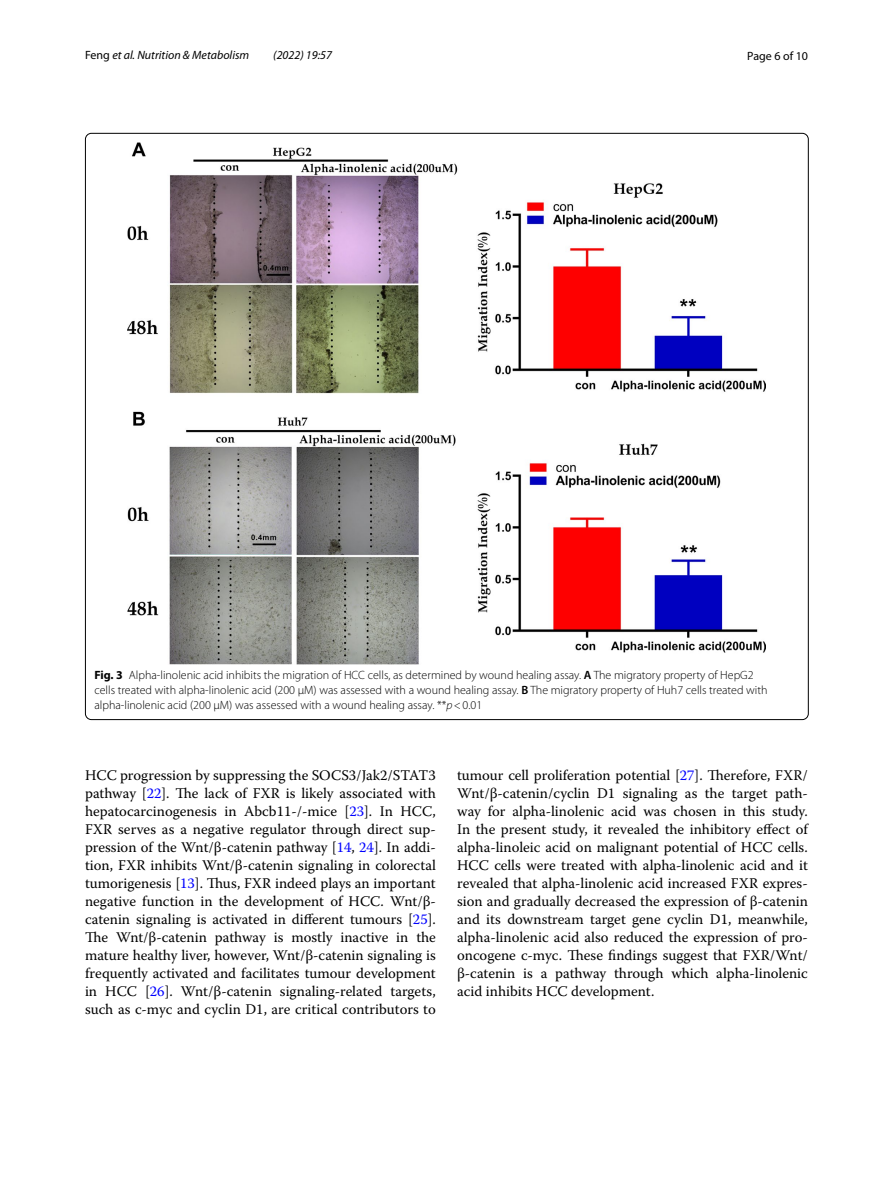
<style>
.page{position:relative;width:893px;height:1187px;background:#fff}
.page>*{position:absolute;margin:0;border:0;box-sizing:border-box;transform-origin:0 0}
.t1{font:14.7px/18px "Warnock Pro";color:#000;text-align:justify}
.t2{font:300 12px/15px "Myriad Pro";color:#000}
.t3{font:italic 12px "Myriad Pro";color:#000}
.t4{font:12px "Myriad Pro";color:#000}
.s1{font-style:normal}
.s2{font-weight:700}
.s3{font-weight:600}
.s4{font-style:italic}
.s5{color:#00f}
</style>
<div class="page">
<img style="left:128px;top:142px;width:638px;height:522px">
<p class="t3" style="left:85px;top:48px;width:166px"><span class="s1">Feng</span> et al. Nutrition &amp; Metabolism</p>
<p class="t3" style="left:273px;top:48px;width:60px">(2022) 19:57</p>
<p class="t4" style="left:747px;top:48px;width:62px">Page 6 of 10</p>
<p class="t2" style="left:94px;top:668px;width:675px"><span class="s2">Fig. 3</span> Alpha-linolenic acid inhibits the migration of HCC cells, as determined by wound healing assay. <span class="s3">A</span> The migratory property of HepG2 cells treated with alpha-linolenic acid (200 µM) was assessed with a wound healing assay. <span class="s3">B</span> The migratory property of Huh7 cells treated with alpha-linolenic acid (200 µM) was assessed with a wound healing assay. **<span class="s4">p</span>&lt;0.01</p>
<p class="t1" style="left:85px;top:766px;width:352px">HCC progression by suppressing the SOCS3/Jak2/STAT3 pathway [<span class="s5">22</span>]. The lack of FXR is likely associated with hepatocarcinogenesis in Abcb11-/-mice [<span class="s5">23</span>]. In HCC, FXR serves as a negative regulator through direct sup&shy;pression of the Wnt/β-catenin pathway [<span class="s5">14</span>, <span class="s5">24</span>]. In addi&shy;tion, FXR inhibits Wnt/β-catenin signaling in colorectal tumorigenesis [<span class="s5">13</span>]. Thus, FXR indeed plays an important negative function in the development of HCC. Wnt/β&shy;catenin signaling is activated in different tumours [<span class="s5">25</span>].<br>The Wnt/β-catenin pathway is mostly inactive in the mature healthy liver, however, Wnt/β-catenin signaling is frequently activated and facilitates tumour development in HCC [<span class="s5">26</span>]. Wnt/β-catenin signaling-related targets, such as c-myc and cyclin D1, are critical contributors to</p>
<p class="t1" style="left:457px;top:766px;width:352px">tumour cell proliferation potential [<span class="s5">27</span>]. Therefore, FXR/ Wnt/β-catenin/cyclin D1 signaling as the target path&shy;way for alpha-linolenic acid was chosen in this study.<br>In the present study, it revealed the inhibitory effect of alpha-linoleic acid on malignant potential of HCC cells.<br>HCC cells were treated with alpha-linolenic acid and it revealed that alpha-linolenic acid increased FXR expres&shy;sion and gradually decreased the expression of β-catenin and its downstream target gene cyclin D1, meanwhile, alpha-linolenic acid also reduced the expression of pro&shy;oncogene c-myc. These findings suggest that FXR/Wnt/ β-catenin is a pathway through which alpha-linolenic acid inhibits HCC development.</p>
</div>
